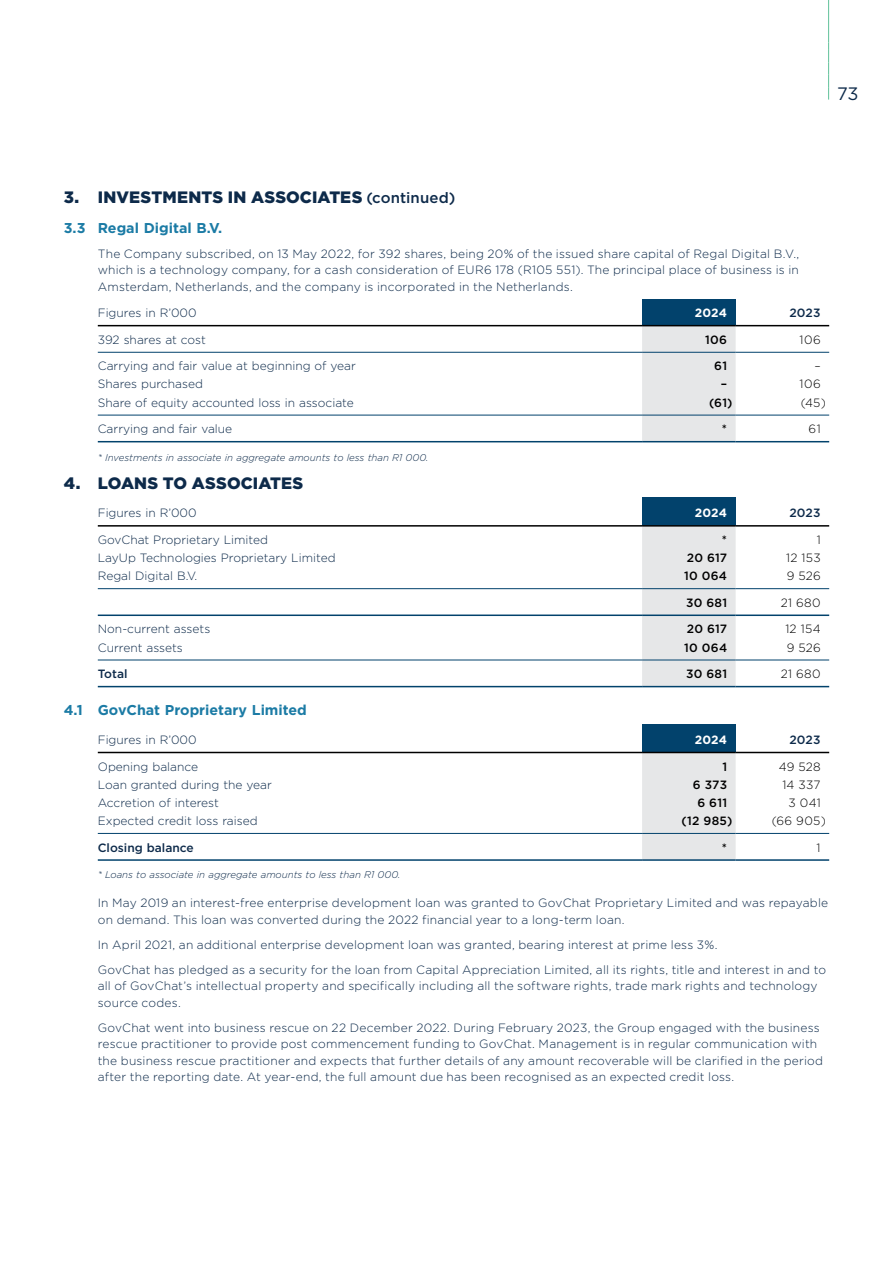
<style>
.page{position:relative;width:893px;height:1263px;background:#fff}
.page>*{position:absolute;margin:0;border:0;box-sizing:border-box;transform-origin:0 0}
.t1{font:18px "Gotham";color:#0d2a4a}
.t2{font:900 16.5px "Gotham";letter-spacing:.005em;color:#0d2a4a}
.t3{font:700 14.25px "Gotham";color:#1b7ba5}
.t4{font:300 12px/16.5px "Gotham";letter-spacing:.01em;color:#0d2a4a}
.t5{font:300 12px "Gotham";letter-spacing:.025em;color:#000}
.t6{font:500 12px "Gotham";letter-spacing:.02em;color:#000}
.t7{font:500 12px "Gotham";color:#0d2a4a}
.t8{font:700 12px "Gotham";letter-spacing:.01em;color:#fff}
.t9{font:italic 300 9.75px "Gotham";color:#0d2a4a}
.s1{font-weight:500;font-size:15px}
</style>
<div class="page">
<div style="left:642px;top:299px;width:94px;height:27px;background:#02426c"></div>
<div style="left:642px;top:326px;width:94px;height:115px;background:#e6e7e8"></div>
<hr style="left:98px;top:325px;width:544px;height:1px;background:#000">
<hr style="left:736px;top:325px;width:93px;height:1px;background:#000">
<hr style="left:642px;top:325px;width:94px;height:1px;background:#000">
<hr style="left:98px;top:352px;width:544px;height:1px;background:#02426c">
<hr style="left:642px;top:352px;width:94px;height:1px;background:#02426c">
<hr style="left:736px;top:352px;width:93px;height:1px;background:#02426c">
<hr style="left:98px;top:415px;width:544px;height:1px;background:#02426c">
<hr style="left:642px;top:415px;width:94px;height:1px;background:#02426c">
<hr style="left:736px;top:415px;width:93px;height:1px;background:#02426c">
<hr style="left:98px;top:441px;width:544px;height:1px;background:#02426c">
<hr style="left:642px;top:441px;width:94px;height:1px;background:#02426c">
<hr style="left:736px;top:441px;width:93px;height:1px;background:#02426c">
<div style="left:642px;top:497px;width:94px;height:29px;background:#02426c"></div>
<div style="left:642px;top:527px;width:94px;height:159px;background:#e6e7e8"></div>
<hr style="left:98px;top:525px;width:544px;height:2px;background:#000">
<hr style="left:642px;top:525px;width:94px;height:2px;background:#000">
<hr style="left:736px;top:525px;width:93px;height:2px;background:#000">
<hr style="left:98px;top:660px;width:544px;height:1px;background:#02426c">
<hr style="left:642px;top:660px;width:94px;height:1px;background:#02426c">
<hr style="left:736px;top:660px;width:93px;height:1px;background:#02426c">
<hr style="left:98px;top:686px;width:544px;height:1px;background:#02426c">
<hr style="left:642px;top:686px;width:94px;height:1px;background:#02426c">
<hr style="left:736px;top:686px;width:93px;height:1px;background:#02426c">
<hr style="left:98px;top:588px;width:544px;height:1px;background:#02426c">
<hr style="left:642px;top:588px;width:94px;height:1px;background:#02426c">
<hr style="left:736px;top:588px;width:93px;height:1px;background:#02426c">
<hr style="left:98px;top:614px;width:544px;height:2px;background:#02426c">
<hr style="left:642px;top:614px;width:94px;height:2px;background:#02426c">
<hr style="left:736px;top:614px;width:93px;height:2px;background:#02426c">
<div style="left:642px;top:724px;width:94px;height:28px;background:#02426c"></div>
<div style="left:642px;top:753px;width:94px;height:106px;background:#e6e7e8"></div>
<hr style="left:98px;top:752px;width:544px;height:1px;background:#000">
<hr style="left:642px;top:752px;width:94px;height:1px;background:#000">
<hr style="left:736px;top:752px;width:93px;height:1px;background:#000">
<hr style="left:98px;top:833px;width:544px;height:1px;background:#02426c">
<hr style="left:642px;top:833px;width:94px;height:1px;background:#02426c">
<hr style="left:736px;top:833px;width:93px;height:1px;background:#02426c">
<hr style="left:98px;top:859px;width:544px;height:2px;background:#02426c">
<hr style="left:642px;top:859px;width:94px;height:2px;background:#02426c">
<hr style="left:736px;top:859px;width:93px;height:2px;background:#02426c">
<hr style="left:828px;top:0;width:1px;height:43px;background:#60c19a">
<svg style="left:828px;top:43px;width:1px;height:57px"></svg>
<h1 class="t1" style="left:837px;top:82px;width:23px">73</h1>
<h2 class="t2" style="left:64px;top:188px;width:393px">3. INVESTMENTS IN ASSOCIATES <span class="s1">(continued)</span></h2>
<p class="t3" style="left:64px;top:218px;width:160px">3.3 Regal Digital B.V.</p>
<p class="t4" style="left:98px;top:245px;width:703px;text-align:justify">The Company subscribed, on 13 May 2022, for 392 shares, being 20% of the issued share capital of Regal Digital B.V., which is a technology company, for a cash consideration of EUR6 178 (R105 551). The principal place of business is in Amsterdam, Netherlands, and the company is incorporated in the Netherlands.</p>
<p class="t4" style="left:98px;top:304px;width:100px">Figures in R’000</p>
<p class="t8" style="left:695px;top:305px;width:34px">2024</p>
<p class="t7" style="left:789px;top:305px;width:33px">2023</p>
<p class="t4" style="left:98px;top:331px;width:110px">392 shares at cost</p>
<p class="t6" style="left:705px;top:332px;width:23px">106</p>
<p class="t5" style="left:800px;top:332px;width:23px">106</p>
<p class="t4" style="left:98px;top:358px;width:260px">Carrying and fair value at beginning of year</p>
<p class="t6" style="left:714px;top:358px;width:14px">61</p>
<p class="t5" style="left:814px;top:358px;width:8px">–</p>
<p class="t4" style="left:98px;top:376px;width:107px">Shares purchased</p>
<p class="t6" style="left:721px;top:376px;width:8px">–</p>
<p class="t5" style="left:800px;top:377px;width:23px">106</p>
<p class="t4" style="left:98px;top:394px;width:258px">Share of equity accounted loss in associate</p>
<p class="t6" style="left:709px;top:394px;width:25px">(61)</p>
<p class="t5" style="left:801px;top:395px;width:27px">(45)</p>
<p class="t4" style="left:98px;top:420px;width:136px">Carrying and fair value</p>
<p class="t6" style="left:722px;top:421px;width:7px">*</p>
<p class="t5" style="left:809px;top:421px;width:14px">61</p>
<p class="t9" style="left:98px;top:452px;width:332px">* Investments in associate in aggregate amounts to less than R1 000.</p>
<h2 class="t2" style="left:64px;top:473px;width:241px">4. LOANS TO ASSOCIATES</h2>
<p class="t4" style="left:98px;top:504px;width:100px">Figures in R’000</p>
<p class="t8" style="left:695px;top:505px;width:34px">2024</p>
<p class="t7" style="left:789px;top:505px;width:33px">2023</p>
<p class="t4" style="left:98px;top:531px;width:172px">GovChat Proprietary Limited</p>
<p class="t6" style="left:722px;top:532px;width:7px">*</p>
<p class="t5" style="left:817px;top:532px;width:6px">1</p>
<p class="t4" style="left:98px;top:549px;width:239px">LayUp Technologies Proprietary Limited</p>
<p class="t6" style="left:687px;top:550px;width:42px">20 617</p>
<p class="t5" style="left:786px;top:550px;width:36px">12 153</p>
<p class="t4" style="left:98px;top:567px;width:101px">Regal Digital B.V.</p>
<p class="t6" style="left:684px;top:568px;width:45px">10 064</p>
<p class="t5" style="left:787px;top:568px;width:36px">9 526</p>
<p class="t6" style="left:686px;top:595px;width:42px">30 681</p>
<p class="t5" style="left:781px;top:595px;width:41px">21 680</p>
<p class="t4" style="left:98px;top:620px;width:114px">Non-current assets</p>
<p class="t6" style="left:687px;top:621px;width:42px">20 617</p>
<p class="t5" style="left:785px;top:621px;width:37px">12 154</p>
<p class="t4" style="left:98px;top:639px;width:87px">Current assets</p>
<p class="t6" style="left:684px;top:639px;width:45px">10 064</p>
<p class="t5" style="left:787px;top:640px;width:36px">9 526</p>
<p class="t7" style="left:98px;top:666px;width:31px">Total</p>
<p class="t6" style="left:686px;top:666px;width:42px">30 681</p>
<p class="t5" style="left:781px;top:666px;width:41px">21 680</p>
<p class="t3" style="left:64px;top:701px;width:245px">4.1 GovChat Proprietary Limited</p>
<p class="t4" style="left:98px;top:731px;width:100px">Figures in R’000</p>
<p class="t8" style="left:695px;top:732px;width:34px">2024</p>
<p class="t7" style="left:789px;top:732px;width:33px">2023</p>
<p class="t4" style="left:98px;top:758px;width:102px">Opening balance</p>
<p class="t6" style="left:722px;top:758px;width:6px">1</p>
<p class="t5" style="left:779px;top:759px;width:43px">49 528</p>
<p class="t4" style="left:98px;top:776px;width:176px">Loan granted during the year</p>
<p class="t6" style="left:693px;top:777px;width:36px">6 373</p>
<p class="t5" style="left:782px;top:777px;width:40px">14 337</p>
<p class="t4" style="left:98px;top:794px;width:123px">Accretion of interest</p>
<p class="t6" style="left:697px;top:795px;width:31px">6 611</p>
<p class="t5" style="left:789px;top:795px;width:34px">3 041</p>
<p class="t4" style="left:98px;top:812px;width:161px">Expected credit loss raised</p>
<p class="t6" style="left:681px;top:813px;width:52px">(12 985)</p>
<p class="t5" style="left:772px;top:813px;width:56px">(66 905)</p>
<p class="t7" style="left:98px;top:839px;width:97px">Closing balance</p>
<p class="t6" style="left:722px;top:839px;width:7px">*</p>
<p class="t5" style="left:817px;top:840px;width:6px">1</p>
<p class="t9" style="left:98px;top:869px;width:304px">* Loans to associate in aggregate amounts to less than R1 000.</p>
<p class="t4" style="left:98px;top:894px;width:732px">In May 2019 an interest-free enterprise development loan was granted to GovChat Proprietary Limited and was repayable on demand. This loan was converted during the 2022 financial year to a long-term loan.</p>
<p class="t4" style="left:98px;top:932px;width:730px;line-height:25px">In April 2021, an additional enterprise development loan was granted, bearing interest at prime less 3%.<br>GovChat has pledged as a security for the loan from Capital Appreciation Limited, all its rights, title and interest in and to</p>
<p class="t4" style="left:98px;top:977px;width:721px">all of GovChat’s intellectual property and specifically including all the software rights, trade mark rights and technology source codes.</p>
<p class="t4" style="left:98px;top:1019px;width:727px">GovChat went into business rescue on 22 December 2022. During February 2023, the Group engaged with the business rescue practitioner to provide post commencement funding to GovChat. Management is in regular communication with the business rescue practitioner and expects that further details of any amount recoverable will be clarified in the period after the reporting date. At year-end, the full amount due has been recognised as an expected credit loss.</p>
</div>
